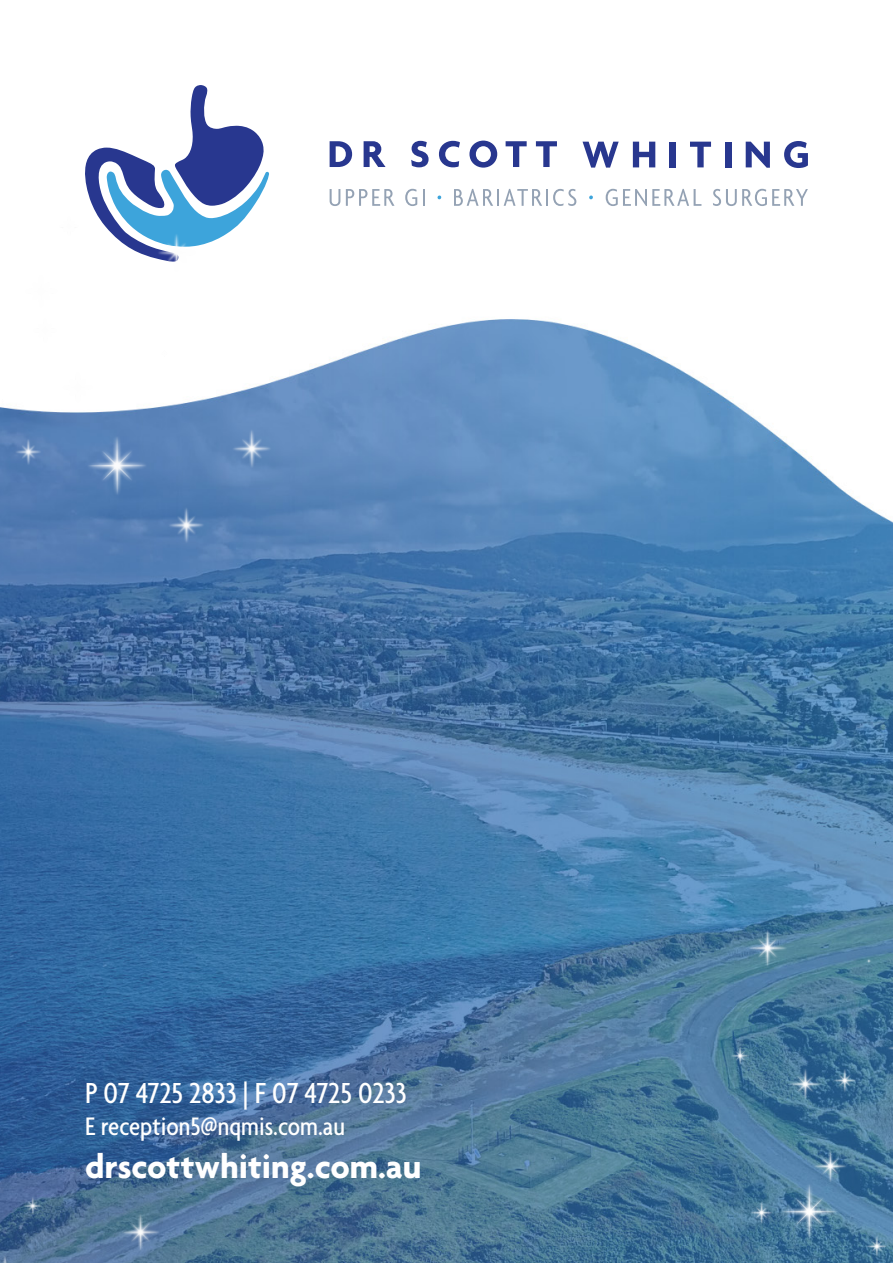
<style>
.page{position:relative;width:893px;height:1263px;background:#fff}
.page>*{position:absolute;margin:0;border:0;box-sizing:border-box;transform-origin:0 0}
.t1{font:700 35.25px "Agenda";color:#fff}
.t2{font:500 condensed 31.35px "Agenda";color:#fff}
.t3{font:500 condensed 27.45px "Agenda";color:#fff}
</style>
<div class="page">
<img style="left:0;top:140px;width:893px;height:1123px">
<svg style="left:85px;top:85px;width:184px;height:102px"></svg>
<svg style="left:330px;top:141px;width:22px;height:26px"></svg>
<svg style="left:364px;top:141px;width:22px;height:26px"></svg>
<svg style="left:411px;top:141px;width:18px;height:26px"></svg>
<svg style="left:439px;top:141px;width:21px;height:26px"></svg>
<svg style="left:469px;top:141px;width:28px;height:27px"></svg>
<svg style="left:506px;top:141px;width:21px;height:26px"></svg>
<svg style="left:536px;top:141px;width:21px;height:26px"></svg>
<svg style="left:582px;top:142px;width:37px;height:26px"></svg>
<svg style="left:633px;top:142px;width:22px;height:25px"></svg>
<div style="left:669px;top:142px;width:7px;height:25px;background:#28378f"></div>
<svg style="left:690px;top:142px;width:21px;height:25px"></svg>
<div style="left:725px;top:142px;width:6px;height:25px;background:#28378f"></div>
<svg style="left:746px;top:142px;width:24px;height:26px"></svg>
<svg style="left:784px;top:141px;width:24px;height:27px"></svg>
<svg style="left:376px;top:189px;width:18px;height:17px"></svg>
<svg style="left:405px;top:189px;width:12px;height:17px"></svg>
<svg style="left:423px;top:189px;width:2px;height:17px"></svg>
<svg style="left:454px;top:189px;width:122px;height:17px"></svg>
<svg style="left:606px;top:189px;width:95px;height:17px"></svg>
<svg style="left:713px;top:189px;width:95px;height:17px"></svg>
<svg style="left:437px;top:196px;width:4px;height:3px"></svg>
<svg style="left:589px;top:196px;width:4px;height:3px"></svg>
<img style="left:706px;top:752px;width:187px;height:511px">
<img style="left:0;top:187px;width:376px;height:414px">
<img style="left:0;top:1167px;width:337px;height:96px">
<p class="t2" style="left:85px;top:1074px;width:323px">P 07 4725 2833 | F 07 4725 0233</p>
<p class="t3" style="left:85px;top:1111px;width:261px">E reception5@nqmis.com.au</p>
<p class="t1" style="left:85px;top:1145px;width:338px">drscottwhiting.com.au</p>
</div>
